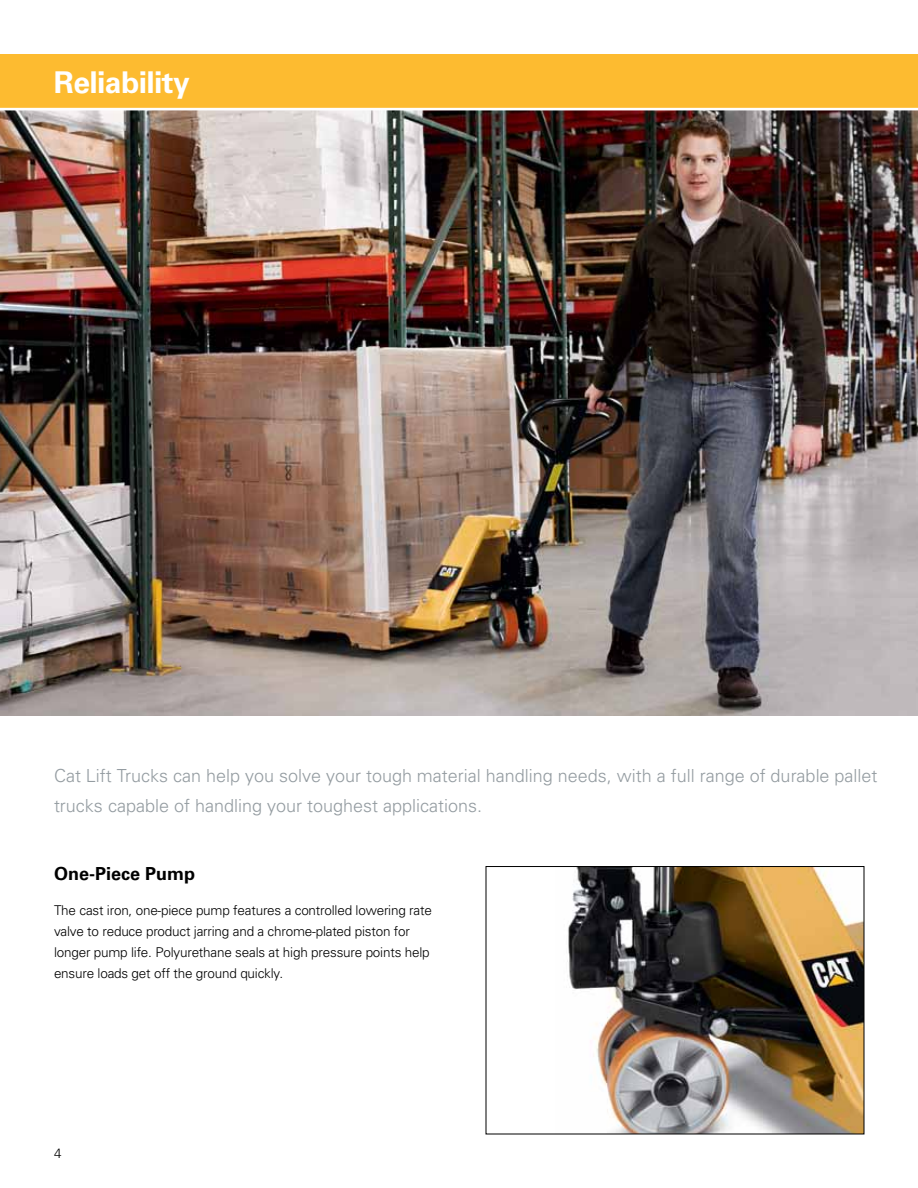
<style>
.page{position:relative;width:918px;height:1188px;background:#fff}
.page>*{position:absolute;margin:0;border:0;box-sizing:border-box;transform-origin:0 0}
.t1{font:700 30px "Univers";letter-spacing:-.02em;color:#fff}
.t2{font:300 18px/30px "Univers";color:#949ca1}
.t3{font:700 18px "Univers";color:#000}
.t4{font:300 13.5px/21px "Univers";letter-spacing:-.015em;color:#000}
</style>
<div class="page">
<div style="left:0;top:54px;width:918px;height:54px;background:#fdbb30"></div>
<img style="left:0;top:110px;width:918px;height:606px">
<img style="left:567px;top:868px;width:295px;height:264px">
<div style="left:486px;top:866px;width:378px;height:268px;border:1px solid #000"></div>
<h1 class="t1" style="left:54px;top:65px;width:137px">Reliability</h1>
<h2 class="t2" style="left:54px;top:761px;width:825px">Cat Lift Trucks can help you solve your tough material handling needs, with a full range of durable pallet trucks capable of handling your toughest applications.</h2>
<h2 class="t3" style="left:54px;top:863px;width:143px">One-Piece Pump</h2>
<p class="t4" style="left:54px;top:899px;width:379px">The cast iron, one-piece pump features a controlled lowering rate valve to reduce product jarring and a chrome-plated piston for longer pump life. Polyurethane seals at high pressure points help ensure loads get off the ground quickly.</p>
<p class="t4" style="left:54px;top:1143px;width:9px">4</p>
</div>
